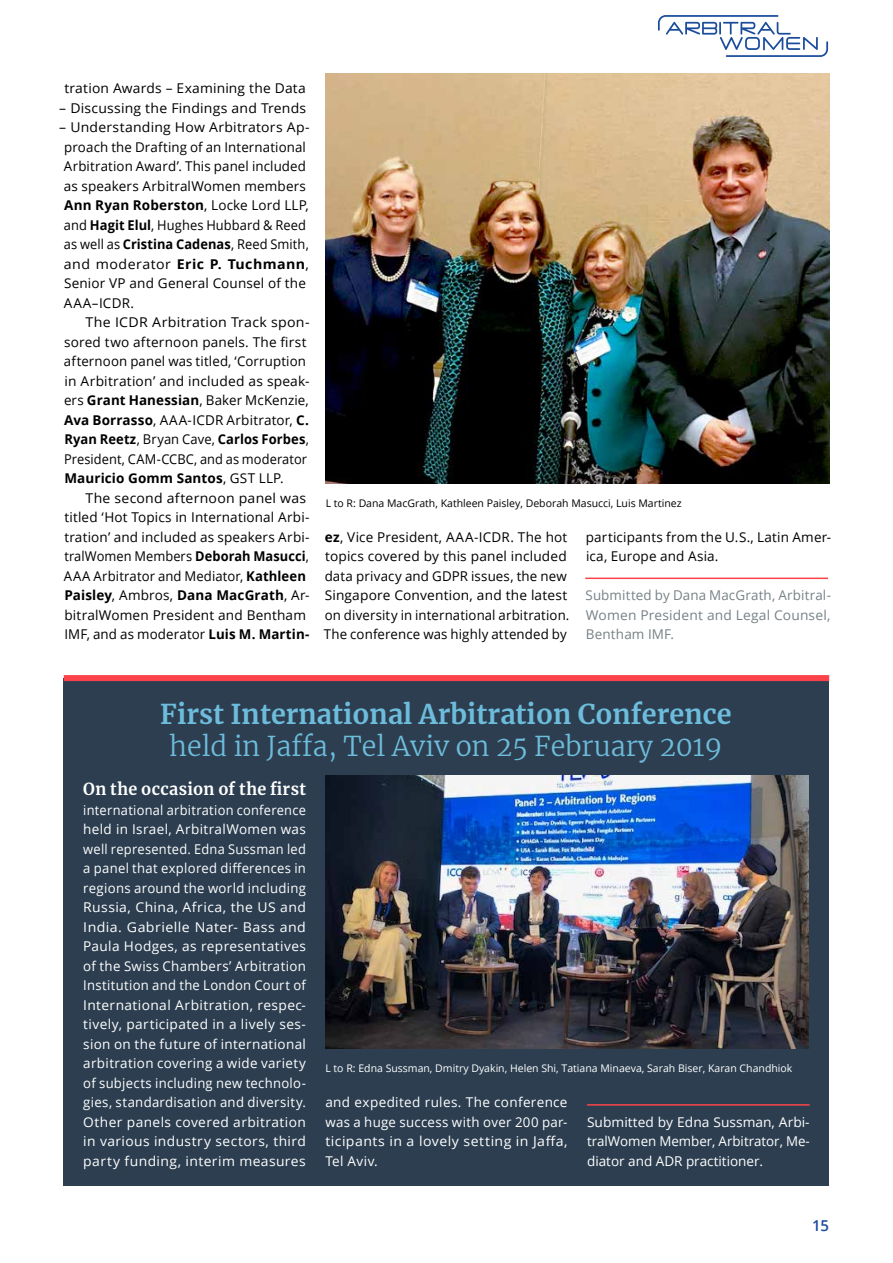
<style>
.page{position:relative;width:893px;height:1263px;background:#fff}
.page>*{position:absolute;margin:0;border:0;box-sizing:border-box;transform-origin:0 0}
.t1{font:700 27px "Merriweather";color:#6dbcdb}
.t2{font:300 27px "Merriweather";color:#6dbcdb}
.t3{font:700 16.5px "Merriweather";letter-spacing:.02em;color:#fff}
.t4{font:600 15px "Open Sans";color:#1b4c9c}
.t5{font:13.5px/19.5px "Open Sans";letter-spacing:.025em;color:#fff;text-align:justify;scale:.95 1}
.t6{font:13.5px/19.5px "Open Sans";letter-spacing:.01em;color:#000;scale:1.04 1}
.t7{font:13.5px/19.5px "Open Sans";letter-spacing:.01em;color:#000;scale:1.05 1}
.t8{font:13.5px/19.5px "Open Sans";letter-spacing:.01em;color:#000}
.t9{font:13.5px/19.5px "Open Sans";letter-spacing:.025em;color:#fff;text-align:justify}
.t10{font:13.5px/19.5px "Open Sans";letter-spacing:.01em;color:#778186;text-align:justify}
.t11{font:10.5px "Open Sans";color:#fff}
.t12{font:10.5px "Open Sans";color:#000}
.s1{font-weight:700}
</style>
<div class="page">
<div style="left:64px;top:678px;width:765px;height:507px;background:#2c3e50"></div>
<div style="left:64px;top:675px;width:765px;height:6px;background:#fc4349"></div>
<svg style="left:658px;top:15px;width:170px;height:42px"></svg>
<hr style="left:585px;top:577px;width:243px;height:2px;background:#fc4349">
<img style="left:326px;top:73px;width:503px;height:410px">
<img style="left:326px;top:775px;width:482px;height:273px">
<hr style="left:587px;top:1104px;width:223px;height:1px;background:#fc4349">
<p class="t8" style="left:64px;top:78px;width:243px">tration Awards – Examining the Data</p>
<p class="t6" style="left:59px;top:98px;width:239px">– Discussing the Findings and Trends</p>
<p class="t6" style="left:64px;top:117px;width:238px;text-indent:-5px">– Understanding How Arbitrators Ap&shy;proach the Drafting of an International Arbitration Award’. This panel included as speakers ArbitralWomen members <span class="s1">Ann Ryan Roberston</span>, Locke Lord LLP, and <span class="s1">Hagit Elul</span>, Hughes Hubbard &amp; Reed as well as <span class="s1">Cristina Cadenas</span>, Reed Smith, and moderator <span class="s1">Eric P. Tuchmann</span>, Senior VP and General Counsel of the AAA–ICDR.</p>
<p class="t7" style="left:64px;top:312px;width:236px;text-indent:22px">The ICDR Arbitration Track spon&shy;sored two afternoon panels. The first afternoon panel was titled, ‘Corruption in Arbitration’ and included as speak&shy;ers <span class="s1">Grant Hanessian</span>, Baker McKenzie, <span class="s1">Ava Borrasso</span>, AAA-ICDR Arbitrator, <span class="s1">C.<br>Ryan Reetz</span>, Bryan Cave, <span class="s1">Carlos Forbes</span>, President, CAM-CCBC, and as moderator <span class="s1">Mauricio Gomm Santos</span>, GST LLP.</p>
<p class="t6" style="left:64px;top:488px;width:238px;text-indent:22px">The second afternoon panel was titled ‘Hot Topics in International Arbi&shy;tration’ and included as speakers Arbi&shy;tralWomen Members <span class="s1">Deborah Masucci</span>, AAA Arbitrator and Mediator, <span class="s1">Kathleen Paisley</span>, Ambros, <span class="s1">Dana MacGrath</span>, Ar&shy;bitralWomen President and Bentham IMF, and as moderator <span class="s1">Luis M. Martin-</span></p>
<p class="t12" style="left:326px;top:496px;width:357px">L to R: Dana MacGrath, Kathleen Paisley, Deborah Masucci, Luis Martinez</p>
<p class="t8" style="left:324px;top:527px;width:247px"><span class="s1">ez</span>, Vice President, AAA-ICDR. The hot topics covered by this panel included data privacy and GDPR issues, the new Singapore Convention, and the latest on diversity in international arbitration.<br>The conference was highly attended by</p>
<p class="t8" style="left:586px;top:527px;width:247px">participants from the U.S., Latin Amer&shy;ica, Europe and Asia.</p>
<p class="t10" style="left:586px;top:585px;width:247px">Submitted by Dana MacGrath, Arbitral-Women President and Legal Counsel, Bentham IMF.</p>
<h1 class="t1" style="left:160px;top:695px;width:573px">First International Arbitration Conference</h1>
<h1 class="t2" style="left:170px;top:728px;width:554px">held in Jaffa, Tel Aviv on 25 February 2019</h1>
<p class="t3" style="left:83px;top:778px;width:224px">On the occasion of the first</p>
<p class="t5" style="left:83px;top:800px;width:236px">international arbitration conference held in Israel, ArbitralWomen was well represented. Edna Sussman led a panel that explored differences in regions around the world including Russia, China, Africa, the US and India. Gabrielle Nater- Bass and Paula Hodges, as representatives of the Swiss Chambers’ Arbitration Institution and the London Court of International Arbitration, respec&shy;tively, participated in a lively ses&shy;sion on the future of international arbitration covering a wide variety of subjects including new technolo&shy;gies, standardisation and diversity.<br>Other panels covered arbitration in various industry sectors, third party funding, interim measures</p>
<p class="t11" style="left:325px;top:1061px;width:468px">L to R: Edna Sussman, Dmitry Dyakin, Helen Shi, Tatiana Minaeva, Sarah Biser, Karan Chandhiok</p>
<p class="t9" style="left:325px;top:1092px;width:244px">and expedited rules. The conference was a huge success with over 200 par&shy;ticipants in a lovely setting in Jaffa, Tel Aviv.</p>
<p class="t9" style="left:587px;top:1112px;width:224px">Submitted by Edna Sussman, Arbi&shy;tralWomen Member, Arbitrator, Me&shy;diator and ADR practitioner.</p>
<p class="t4" style="left:812px;top:1215px;width:19px">15</p>
</div>
